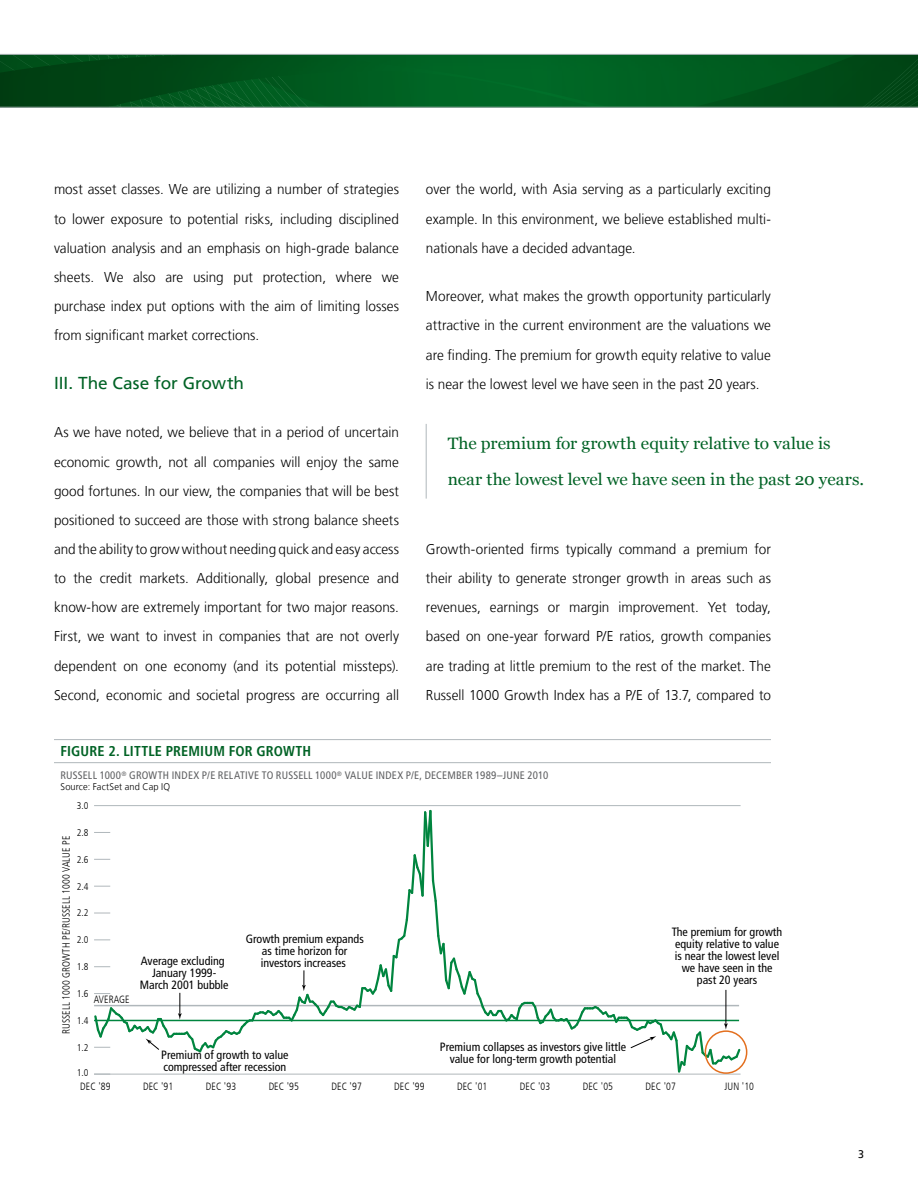
<style>
.page{position:relative;width:918px;height:1188px;background:#fff}
.page>*{position:absolute;margin:0;border:0;box-sizing:border-box;transform-origin:0 0}
.t1{font:17.25px "Frutiger LT";color:#006225}
.t2{font:16.5px/36px "Georgia";color:#006225;scale:1.05 1}
.t3{font:300 14.25px/29.1px "Frutiger LT";color:#000;text-align:justify;scale:.95 1}
.t4{font:700 condensed 14.25px "Frutiger LT";letter-spacing:.01em;color:#006225}
.t5{font:condensed 12px/12px "Frutiger LT";color:#000;text-align:center}
.t6{font:11.25px "Frutiger LT";color:#000;scale:.95 1}
.t7{font:condensed 10.8px "Frutiger LT";letter-spacing:.02em;color:#5f6062}
.t8{font:300 condensed 10.5px "Frutiger LT";letter-spacing:.01em;color:#000;scale:.95 1}
.t9{font:300 condensed 9.75px "Frutiger LT";color:#000}
.t10{font:300 9.75px "Frutiger LT";letter-spacing:.015em;color:#000;scale:.95 1}
</style>
<div class="page">
<svg style="left:0;top:55px;width:918px;height:52px"></svg>
<hr style="left:0;top:54px;width:918px;height:1px;background:#b0b7bb">
<hr style="left:0;top:107px;width:918px;height:1px;background:#b0b7bb">
<hr style="left:54px;top:739px;width:717px;height:1px;background:#b0b7bb">
<hr style="left:54px;top:762px;width:717px;height:1px;background:#b0b7bb">
<hr style="left:94px;top:805px;width:647px;height:1px;background:#b0b7bb">
<svg style="left:94px;top:809px;width:648px;height:266px"></svg>
<div style="left:705px;top:1030px;width:42px;height:44px;border:2px solid #e36f1e;border-radius:50%"></div>
<hr style="left:426px;top:424px;width:1px;height:75px;background:#b0b7bb">
<p class="t3" style="left:54px;top:175px;width:365px">most asset classes. We are utilizing a number of strategies to lower exposure to potential risks, including disciplined valuation analysis and an emphasis on high-grade balance sheets. We also are using put protection, where we purchase index put options with the aim of limiting losses from significant market corrections.</p>
<p class="t1" style="left:54px;top:373px;width:192px">III. The Case for Growth</p>
<p class="t3" style="left:54px;top:418px;width:365px">As we have noted, we believe that in a period of uncertain economic growth, not all companies will enjoy the same good fortunes. In our view, the companies that will be best positioned to succeed are those with strong balance sheets and the ability to grow without needing quick and easy access to the credit markets. Additionally, global presence and know-how are extremely important for two major reasons.<br>First, we want to invest in companies that are not overly dependent on one economy (and its potential missteps).<br>Second, economic and societal progress are occurring all</p>
<p class="t3" style="left:426px;top:175px;width:365px">over the world, with Asia serving as a particularly exciting example. In this environment, we believe established multi&shy;nationals have a decided advantage.</p>
<p class="t3" style="left:426px;top:282px;width:365px">Moreover, what makes the growth opportunity particularly attractive in the current environment are the valuations we are finding. The premium for growth equity relative to value is near the lowest level we have seen in the past 20 years.</p>
<p class="t2" style="left:448px;top:426px;width:398px">The premium for growth equity relative to value is near the lowest level we have seen in the past 20 years.</p>
<p class="t3" style="left:426px;top:535px;width:365px">Growth-oriented firms typically command a premium for their ability to generate stronger growth in areas such as revenues, earnings or margin improvement. Yet today, based on one-year forward P/E ratios, growth companies are trading at little premium to the rest of the market. The Russell 1000 Growth Index has a P/E of 13.7, compared to</p>
<p class="t4" style="left:60px;top:743px;width:252px">FIGURE 2. LITTLE PREMI UM FOR GROWTH</p>
<p class="t7" style="left:60px;top:769px;width:489px">russell 1000<sup>®</sup> growth index p/e relative to russell 1000<sup>®</sup> value index p/E, december 1989–June 2010</p>
<p class="t10" style="left:60px;top:781px;width:117px">Source: FactSet and Cap IQ</p>
<p class="t9" style="left:77px;top:800px;width:13px">3.0</p>
<p class="t9" style="left:77px;top:827px;width:13px">2.8</p>
<p class="t8" style="left:60px;top:1034px;width:210px;rotate:-90deg">RUSSELL 1000 GROWTH PE/RUSSELL 1000 VALUE PE</p>
<p class="t9" style="left:77px;top:854px;width:13px">2.6</p>
<p class="t9" style="left:77px;top:881px;width:13px">2.4</p>
<p class="t9" style="left:77px;top:908px;width:13px">2.2</p>
<p class="t9" style="left:77px;top:934px;width:13px">2.0</p>
<p class="t9" style="left:77px;top:961px;width:13px">1.8</p>
<p class="t9" style="left:77px;top:988px;width:13px">1.6</p>
<p class="t8" style="left:94px;top:994px;width:39px">AVERAGE</p>
<p class="t9" style="left:77px;top:1015px;width:13px">1.4</p>
<p class="t9" style="left:77px;top:1042px;width:13px">1.2</p>
<p class="t9" style="left:77px;top:1067px;width:13px">1.0</p>
<p class="t5" style="left:140px;top:955px;width:90px">Average excluding<br>January 1999-<br>March 2001 bubble</p>
<p class="t5" style="left:246px;top:933px;width:120px">Growth premium expands as time horizon for investors increases</p>
<p class="t5" style="left:161px;top:1049px;width:129px;text-align:left">Premium of growth to value compressed after recession</p>
<p class="t5" style="left:440px;top:1041px;width:188px">Premium collapses as investors give little value for long-term growth potential</p>
<p class="t5" style="left:672px;top:926px;width:112px">The premium for growth equity relative to value is near the lowest level we have seen in the past 20 years</p>
<p class="t8" style="left:80px;top:1080px;width:33px">DEC '89</p>
<p class="t8" style="left:143px;top:1080px;width:33px">DEC '91</p>
<p class="t8" style="left:206px;top:1080px;width:33px">DEC '93</p>
<p class="t8" style="left:269px;top:1080px;width:33px">DEC '95</p>
<p class="t8" style="left:332px;top:1080px;width:33px">DEC '97</p>
<p class="t8" style="left:394px;top:1080px;width:33px">DEC '99</p>
<p class="t8" style="left:457px;top:1080px;width:33px">DEC '01</p>
<p class="t8" style="left:520px;top:1080px;width:33px">DEC '03</p>
<p class="t8" style="left:583px;top:1080px;width:33px">DEC '05</p>
<p class="t8" style="left:646px;top:1080px;width:33px">DEC '07</p>
<p class="t8" style="left:724px;top:1080px;width:33px">JUN '10</p>
<p class="t6" style="left:858px;top:1148px;width:8px">3</p>
</div>
